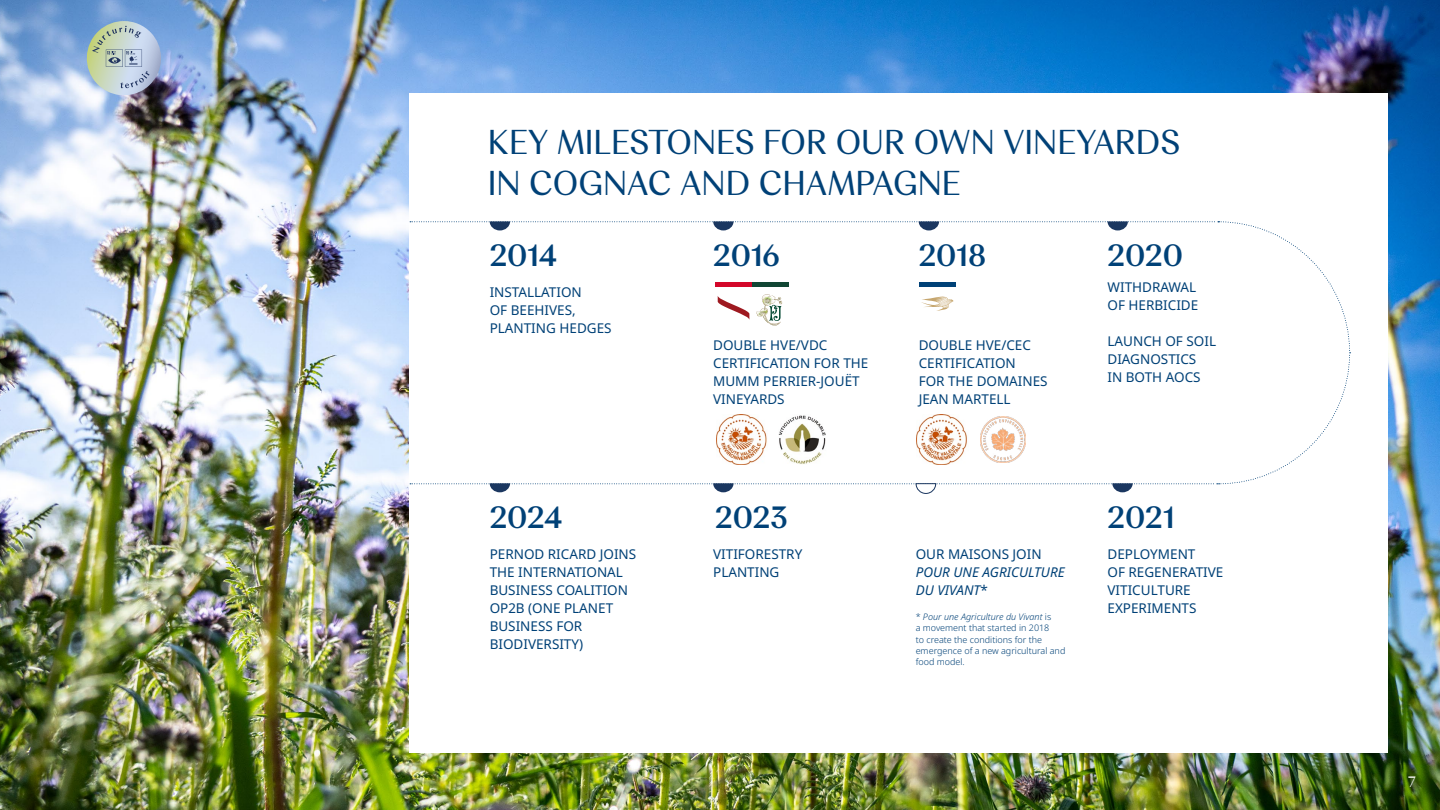
<style>
.page{position:relative;width:1440px;height:810px;background:#fff}
.page>*{position:absolute;margin:0;border:0;box-sizing:border-box;transform-origin:0 0}
.t1{font:34.5px/41.2px "Weave Pernod Ricard Pro";color:#004177}
.t2{font:600 30.75px "Weave Pernod Ricard Pro";letter-spacing:-.005em;color:#004177}
.t3{font:15px "Weave Pernod Ricard Pro";color:#fff}
.t4{font:13.5px/18px "Noto Sans";color:#004177}
.t5{font:italic 13.5px/18px "Noto Sans";color:#004177}
.t6{font:300 9px/11.2px "Noto Sans";color:#004177}
.s1{font-style:normal}
.s2{font-style:italic}
</style>
<div class="page">
<img style="left:0;top:0;width:1440px;height:810px">
<div style="left:410px;top:93px;width:978px;height:659px;background:#fff"></div>
<svg style="left:410px;top:221px;width:941px;height:273px"></svg>
<svg style="left:83px;top:21px;width:78px;height:74px;background:#abbdc4"></svg>
<h1 class="t1" style="left:488px;top:120px;width:694px">KEY MILESTONES FOR OUR OWN VINEYARDS<br>IN COGNAC AND CHAMPAGNE</h1>
<h2 class="t2" style="left:490px;top:237px;width:69px">2014</h2>
<h2 class="t2" style="left:1108px;top:237px;width:77px">2020</h2>
<h2 class="t2" style="left:713px;top:237px;width:69px">2016</h2>
<h2 class="t2" style="left:919px;top:237px;width:69px">2018</h2>
<p class="t4" style="left:490px;top:284px;width:123px">INSTALLATION<br>OF BEEHIVES,<br>PLANTING HEDGES</p>
<p class="t4" style="left:713px;top:337px;width:157px">DOUBLE HVE/VDC<br>CERTIFICATION FOR THE<br>MUMM PERRIER-JOUËT<br>VINEYARDS</p>
<p class="t4" style="left:919px;top:337px;width:131px">DOUBLE HVE/CEC<br>CERTIFICATION<br>FOR THE DOMAINES<br>JEAN MARTELL</p>
<p class="t4" style="left:1108px;top:278px;width:92px">WITHDRAWAL<br>OF HERBICIDE</p>
<p class="t4" style="left:1108px;top:332px;width:110px">LAUNCH OF SOIL<br>DIAGNOSTICS<br>IN BOTH AOCS</p>
<h2 class="t2" style="left:490px;top:499px;width:74px">2024</h2>
<h2 class="t2" style="left:715px;top:499px;width:74px">2023</h2>
<h2 class="t2" style="left:1108px;top:499px;width:68px">2021</h2>
<p class="t4" style="left:490px;top:546px;width:148px">PERNOD RICARD JOINS<br>THE INTERNATIONAL<br>BUSINESS COALITION<br>OP2B (ONE PLANET<br>BUSINESS FOR<br>BIODIVERSITY)</p>
<p class="t4" style="left:713px;top:546px;width:91px">VITIFORESTRY<br>PLANTING</p>
<p class="t4" style="left:916px;top:546px;width:127px">OUR MAISONS JOIN</p>
<p class="t5" style="left:916px;top:564px;width:151px">POUR UNE AGRICULTURE<br>DU VIVANT<span class="s1">*</span></p>
<p class="t6" style="left:916px;top:611px;width:151px">* <span class="s2">Pour une Agriculture du Vivant</span> is<br>a movement that started in 2018<br>to create the conditions for the emergence of a new agricultural and food model.</p>
<p class="t4" style="left:1108px;top:546px;width:117px">DEPLOYMENT<br>OF REGENERATIVE<br>VITICULTURE<br>EXPERIMENTS</p>
<p class="t3" style="left:1408px;top:773px;width:9px">7</p>
</div>
